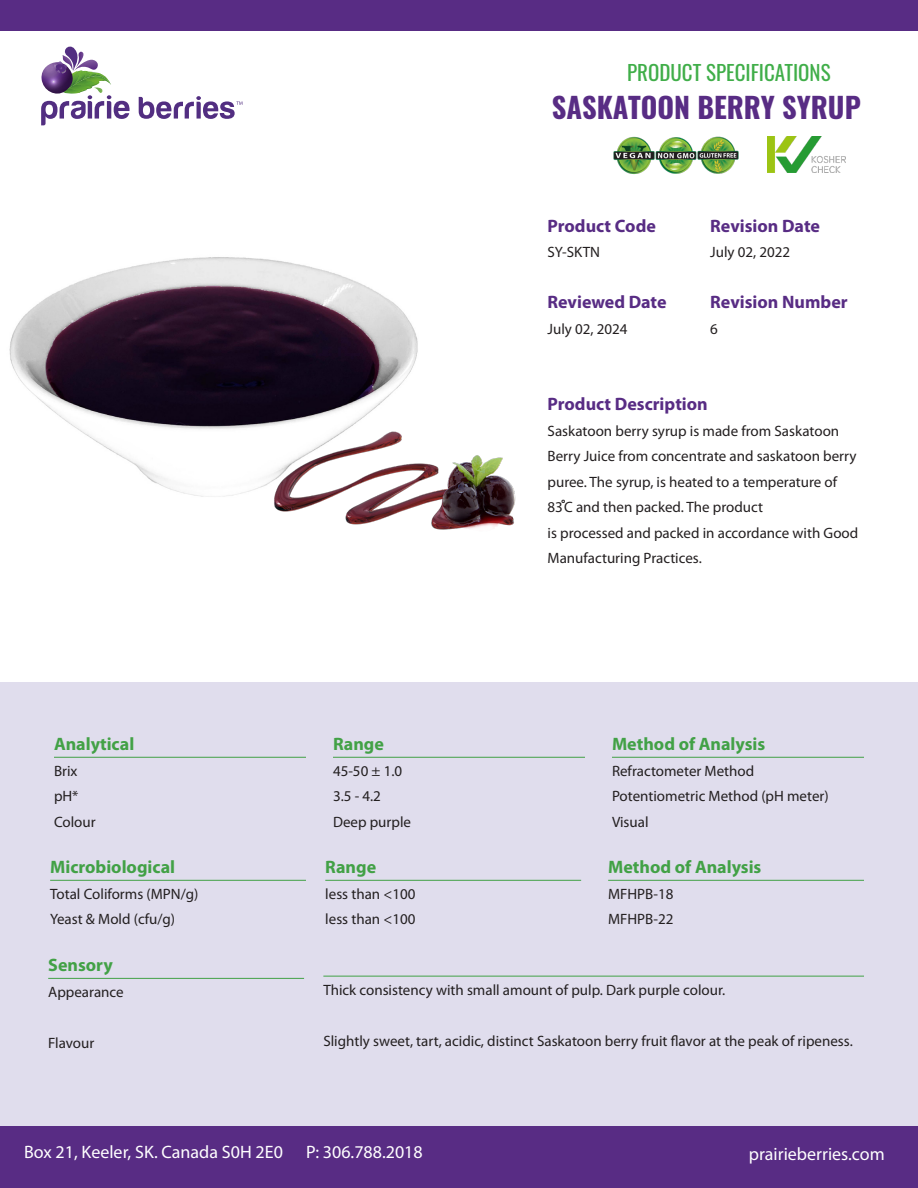
<style>
.page{position:relative;width:918px;height:1188px;background:#fff}
.page>*{position:absolute;margin:0;border:0;box-sizing:border-box;transform-origin:0 0}
.Product_Name{font:700 28.5px "Oswald";color:#582c84}
.t1{font:21px "Oswald";color:#40ae49}
.Section_Header_2{font:700 18px "Myriad Pro";color:#42a146}
.Section_Header{font:700 18px "Myriad Pro";color:#582c84}
.t2{font:18px "Myriad Pro";color:#fff}
.Body_Copy{font:15px/25.5px "Myriad Pro";color:#231f20}
.s1{font-family:"Oswald";font-weight:700}
</style>
<div class="page">
<div style="left:0;top:682px;width:918px;height:506px;background:#e0dded"></div>
<hr style="left:54px;top:757px;width:252px;height:1px;background:#42a146">
<hr style="left:333px;top:757px;width:252px;height:1px;background:#42a146">
<hr style="left:612px;top:757px;width:252px;height:1px;background:#42a146">
<img style="left:9px;top:257px;width:409px;height:240px">
<div style="left:0;top:1127px;width:918px;height:61px;background:#582c84"></div>
<div style="left:0;top:0;width:918px;height:31px;background:#582c84"></div>
<svg style="left:41px;top:47px;width:202px;height:78px"></svg>
<hr style="left:50px;top:880px;width:256px;height:1px;background:#42a146">
<hr style="left:325px;top:880px;width:256px;height:1px;background:#42a146">
<hr style="left:608px;top:880px;width:256px;height:1px;background:#42a146">
<hr style="left:48px;top:978px;width:256px;height:1px;background:#42a146">
<hr style="left:323px;top:976px;width:541px;height:1px;background:#42a146">
<img style="left:768px;top:137px;width:77px;height:35px">
<img style="left:613px;top:137px;width:126px;height:37px">
<img style="left:272px;top:428px;width:244px;height:102px">
<p class="t1" style="left:627px;top:53px;width:205px">PRODUCT SPECIFICATIONS</p>
<p class="Product_Name" style="left:552px;top:88px;width:311px">SASKATOON BERRY SYRUP</p>
<p class="Section_Header" style="left:548px;top:214px;width:110px">Product Code</p>
<p class="Body_Copy" style="left:548px;top:239px;width:54px">SY-SKTN</p>
<p class="Section_Header" style="left:548px;top:290px;width:121px">Reviewed Date</p>
<p class="Body_Copy" style="left:548px;top:316px;width:82px">July 02, 2024</p>
<p class="Section_Header" style="left:710px;top:214px;width:111px">Revision Date</p>
<p class="Body_Copy" style="left:710px;top:239px;width:82px">July 02, 2022</p>
<p class="Section_Header" style="left:710px;top:290px;width:139px">Revision Number</p>
<p class="Body_Copy" style="left:710px;top:316px;width:9px">6</p>
<p class="Section_Header_2" style="left:54px;top:732px;width:82px">Analytical</p>
<p class="Body_Copy" style="left:54px;top:758px;width:25px">Brix</p>
<p class="Body_Copy" style="left:54px;top:783px;width:26px">pH*</p>
<p class="Body_Copy" style="left:54px;top:809px;width:43px">Colour</p>
<p class="Section_Header_2" style="left:50px;top:855px;width:127px">Microbiological</p>
<p class="Body_Copy" style="left:50px;top:881px;width:150px">Total Coliforms (MPN/g)</p>
<p class="Body_Copy" style="left:50px;top:906px;width:127px">Yeast &amp; Mold (cfu/g)</p>
<p class="Section_Header_2" style="left:48px;top:953px;width:66px">Sensory</p>
<p class="Body_Copy" style="left:48px;top:979px;width:77px">Appearance</p>
<p class="Body_Copy" style="left:48px;top:1030px;width:48px">Flavour</p>
<p class="Section_Header_2" style="left:333px;top:732px;width:52px">Range</p>
<p class="Body_Copy" style="left:333px;top:758px;width:71px">45-50 ± 1.0</p>
<p class="Body_Copy" style="left:333px;top:783px;width:49px">3.5 - 4.2</p>
<p class="Body_Copy" style="left:333px;top:809px;width:80px">Deep purple</p>
<p class="Section_Header_2" style="left:325px;top:855px;width:52px">Range</p>
<p class="Body_Copy" style="left:325px;top:881px;width:92px">less than &lt;100</p>
<p class="Body_Copy" style="left:325px;top:906px;width:92px">less than &lt;100</p>
<p class="Section_Header" style="left:548px;top:392px;width:162px">Product Description</p>
<p class="Body_Copy" style="left:548px;top:418px;width:311px">Saskatoon berry syrup is made from Saskatoon<br>Berry Juice from concentrate and saskatoon berry</p>
<p class="Body_Copy" style="left:548px;top:469px;width:291px">puree. The syrup, is heated to a temperature of<br>83<span class="s1">˚</span>C and then packed. The product</p>
<p class="Body_Copy" style="left:548px;top:520px;width:312px">is processed and packed in accordance with Good<br>Manufacturing Practices.</p>
<p class="Section_Header_2" style="left:612px;top:732px;width:155px">Method of Analysis</p>
<p class="Body_Copy" style="left:612px;top:758px;width:144px">Refractometer Method</p>
<p class="Body_Copy" style="left:612px;top:783px;width:218px">Potentiometric Method (pH meter)</p>
<p class="Body_Copy" style="left:612px;top:809px;width:38px">Visual</p>
<p class="Section_Header_2" style="left:608px;top:855px;width:155px">Method of Analysis</p>
<p class="Body_Copy" style="left:608px;top:881px;width:67px">MFHPB-18</p>
<p class="Body_Copy" style="left:608px;top:906px;width:67px">MFHPB-22</p>
<p class="Body_Copy" style="left:323px;top:976px;width:403px">Thick consistency with small amount of pulp. Dark purple colour.</p>
<p class="Body_Copy" style="left:323px;top:1027px;width:531px">Slightly sweet, tart, acidic, distinct Saskatoon berry fruit flavor at the peak of ripeness.</p>
<p class="t2" style="left:24px;top:1141px;width:260px">Box 21, Keeler, SK. Canada S0H 2E0</p>
<p class="t2" style="left:306px;top:1141px;width:118px">P: 306.788.2018</p>
<p class="t2" style="left:749px;top:1143px;width:138px">prairieberries.com</p>
</div>
